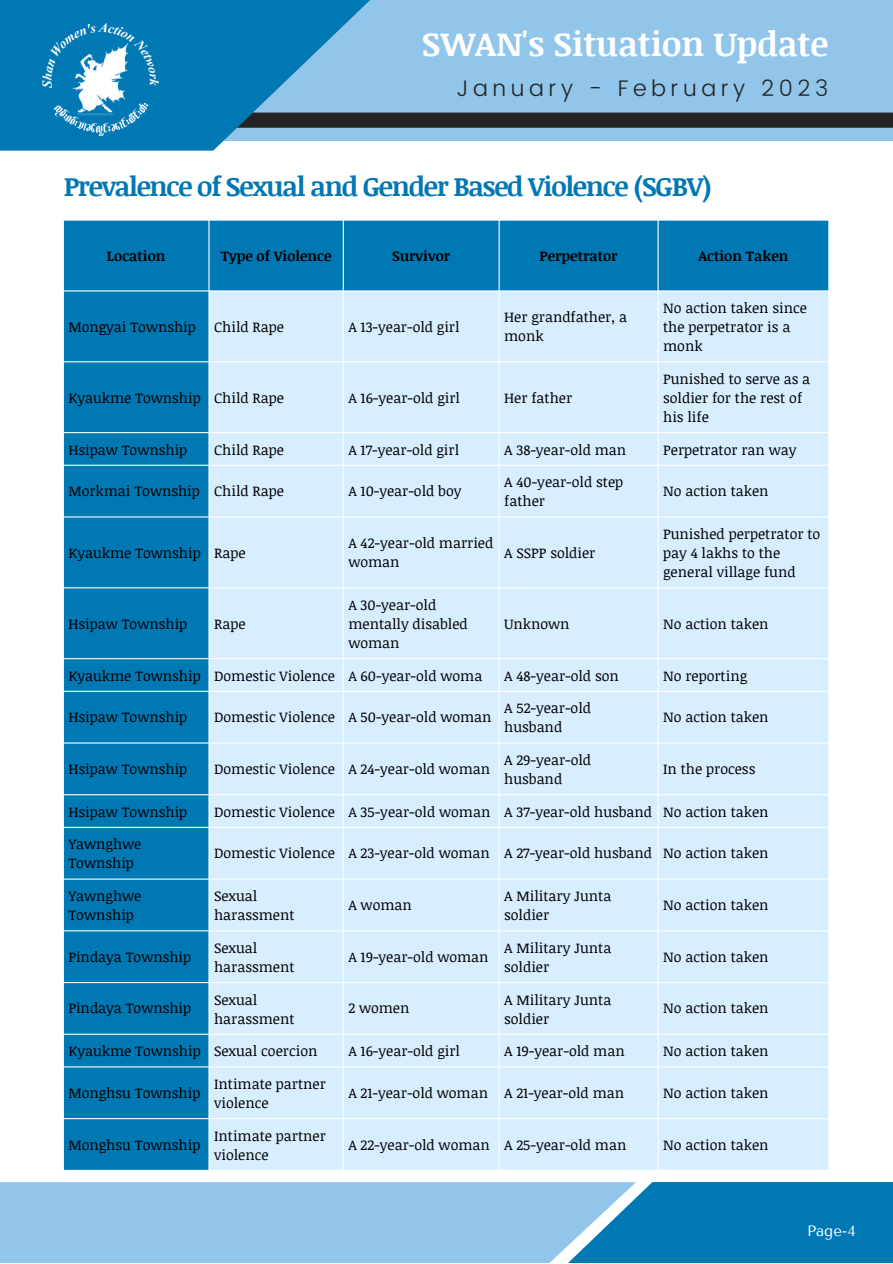
<style>
.page{position:relative;width:893px;height:1264px;background:#fff}
.page>*{position:absolute;margin:0;border:0;box-sizing:border-box;transform-origin:0 0}
.t1{font:700 33.9px "Noticia Text";color:#fff}
.t2{font:700 27px "Noticia Text";letter-spacing:-.05em;color:#0078b4}
.t3{font:300 22.5px "Poppins";letter-spacing:.2em;color:#242424}
.t4{font:15px "Tenor Sans";color:#fff}
.t5{font:14.25px/19px "Noticia Text";color:#000}
.t6{font:700 14.25px "Noticia Text";color:#000}
</style>
<div class="page">
<div style="left:102px;top:0;width:790px;height:141px;background:#92c5ea"></div>
<svg style="left:490px;top:112px;width:402px;height:16px;background:#292c2d"></svg>
<svg style="left:0;top:0;width:490px;height:150px;fill:#0078b4"></svg>
<div style="left:0;top:1182px;width:636px;height:80px;background:#92c5ea"></div>
<svg style="left:506px;top:1182px;width:386px;height:80px;fill:#0078b4"></svg>
<img style="left:42px;top:23px;width:116px;height:113px">
<div style="left:64px;top:221px;width:764px;height:948px;background:#0078b4"></div>
<div style="left:209px;top:291px;width:619px;height:878px;background:#d7eeff"></div>
<h1 class="t1" style="left:422px;top:20px;width:408px">SWAN's Situation Update</h1>
<h3 class="t3" style="left:456px;top:75px;width:373px">January - February 2023</h3>
<h2 class="t2" style="left:64px;top:167px;width:649px">Prevalence of Sexual and Gender Based Violence (SGBV)</h2>
<p class="t6" style="left:107px;top:246px;width:60px">Location</p>
<p class="t6" style="left:221px;top:246px;width:112px">Type of Violence</p>
<p class="t6" style="left:392px;top:246px;width:59px">Survivor</p>
<p class="t6" style="left:539px;top:246px;width:79px">Perpetrator</p>
<p class="t6" style="left:698px;top:246px;width:92px">Action Taken</p>
<p class="t5" style="left:68px;top:317px;width:129px">Mongyai Township</p>
<p class="t5" style="left:214px;top:317px;width:71px">Child Rape</p>
<p class="t5" style="left:348px;top:317px;width:113px">A 13-year-old girl</p>
<p class="t5" style="left:504px;top:307px;width:124px">Her grandfather, a monk</p>
<p class="t5" style="left:663px;top:298px;width:145px">No action taken since the perpetrator is a monk</p>
<p class="t5" style="left:68px;top:388px;width:217px">Kyaukme Township Child Rape</p>
<p class="t5" style="left:348px;top:388px;width:113px">A 16-year-old girl</p>
<p class="t5" style="left:504px;top:388px;width:70px">Her father</p>
<p class="t5" style="left:663px;top:368px;width:149px">Punished to serve as a soldier for the rest of his life</p>
<p class="t5" style="left:68px;top:439px;width:120px">Hsipaw Township</p>
<p class="t5" style="left:214px;top:439px;width:71px">Child Rape</p>
<p class="t5" style="left:348px;top:439px;width:112px">A 17-year-old girl</p>
<p class="t5" style="left:504px;top:439px;width:123px">A 38-year-old man</p>
<p class="t5" style="left:663px;top:439px;width:135px">Perpetrator ran way</p>
<p class="t5" style="left:68px;top:481px;width:217px">Morkmai Township Child Rape</p>
<p class="t5" style="left:348px;top:481px;width:115px">A 10-year-old boy</p>
<p class="t5" style="left:504px;top:472px;width:120px">A 40-year-old step father</p>
<p class="t5" style="left:663px;top:481px;width:107px">No action taken</p>
<p class="t5" style="left:68px;top:543px;width:179px">Kyaukme Township Rape</p>
<p class="t5" style="left:348px;top:533px;width:146px">A 42-year-old married woman</p>
<p class="t5" style="left:504px;top:543px;width:93px">A SSPP soldier</p>
<p class="t5" style="left:663px;top:524px;width:159px">Punished perpetrator to pay 4 lakhs to the general village fund</p>
<p class="t5" style="left:68px;top:613px;width:120px">Hsipaw Township</p>
<p class="t5" style="left:214px;top:613px;width:33px">Rape</p>
<p class="t5" style="left:348px;top:594px;width:121px">A 30-year-old mentally disabled woman</p>
<p class="t5" style="left:504px;top:613px;width:67px">Unknown</p>
<p class="t5" style="left:663px;top:613px;width:107px">No action taken</p>
<p class="t5" style="left:68px;top:665px;width:415px">Kyaukme Township Domestic Violence A 60-year-old woma</p>
<p class="t5" style="left:504px;top:665px;width:116px">A 48-year-old son</p>
<p class="t5" style="left:663px;top:665px;width:85px">No reporting</p>
<p class="t5" style="left:68px;top:707px;width:120px">Hsipaw Township</p>
<p class="t5" style="left:214px;top:707px;width:279px">Domestic Violence A 50-year-old woman</p>
<p class="t5" style="left:504px;top:698px;width:88px">A 52-year-old husband</p>
<p class="t5" style="left:663px;top:707px;width:107px">No action taken</p>
<p class="t5" style="left:68px;top:758px;width:120px">Hsipaw Township</p>
<p class="t5" style="left:214px;top:758px;width:277px">Domestic Violence A 24-year-old woman</p>
<p class="t5" style="left:504px;top:749px;width:88px">A 29-year-old husband</p>
<p class="t5" style="left:663px;top:758px;width:94px">In the process</p>
<p class="t5" style="left:68px;top:801px;width:120px">Hsipaw Township</p>
<p class="t5" style="left:214px;top:801px;width:556px">Domestic Violence A 35-year-old woman A 37-year-old husband No action taken</p>
<p class="t5" style="left:68px;top:834px;width:74px">Yawnghwe<br>Township</p>
<p class="t5" style="left:214px;top:843px;width:556px">Domestic Violence A 23-year-old woman A 27-year-old husband No action taken</p>
<p class="t5" style="left:68px;top:885px;width:74px">Yawnghwe<br>Township</p>
<p class="t5" style="left:214px;top:885px;width:82px">Sexual harassment</p>
<p class="t5" style="left:348px;top:894px;width:65px">A woman</p>
<p class="t5" style="left:504px;top:885px;width:109px">A Military Junta soldier</p>
<p class="t5" style="left:663px;top:894px;width:107px">No action taken</p>
<p class="t5" style="left:68px;top:946px;width:124px">Pindaya Township</p>
<p class="t5" style="left:214px;top:937px;width:82px">Sexual harassment</p>
<p class="t5" style="left:348px;top:946px;width:142px">A 19-year-old woman</p>
<p class="t5" style="left:504px;top:937px;width:109px">A Military Junta soldier</p>
<p class="t5" style="left:663px;top:946px;width:107px">No action taken</p>
<p class="t5" style="left:68px;top:998px;width:124px">Pindaya Township</p>
<p class="t5" style="left:214px;top:989px;width:82px">Sexual harassment</p>
<p class="t5" style="left:348px;top:998px;width:63px">2 women</p>
<p class="t5" style="left:504px;top:989px;width:109px">A Military Junta soldier</p>
<p class="t5" style="left:663px;top:998px;width:107px">No action taken</p>
<p class="t5" style="left:68px;top:1041px;width:250px">Kyaukme Township Sexual coercion</p>
<p class="t5" style="left:348px;top:1041px;width:113px">A 16-year-old girl</p>
<p class="t5" style="left:504px;top:1041px;width:122px">A 19-year-old man</p>
<p class="t5" style="left:663px;top:1041px;width:107px">No action taken</p>
<p class="t5" style="left:68px;top:1082px;width:133px">Monghsu Township</p>
<p class="t5" style="left:214px;top:1073px;width:113px">Intimate partner violence</p>
<p class="t5" style="left:348px;top:1082px;width:277px">A 21-year-old woman A 21-year-old man</p>
<p class="t5" style="left:663px;top:1082px;width:107px">No action taken</p>
<p class="t5" style="left:68px;top:1134px;width:133px">Monghsu Township</p>
<p class="t5" style="left:214px;top:1125px;width:113px">Intimate partner violence</p>
<p class="t5" style="left:348px;top:1134px;width:279px">A 22-year-old woman A 25-year-old man</p>
<p class="t5" style="left:663px;top:1134px;width:107px">No action taken</p>
<p class="t4" style="left:807px;top:1221px;width:50px">Page-4</p>
</div>
